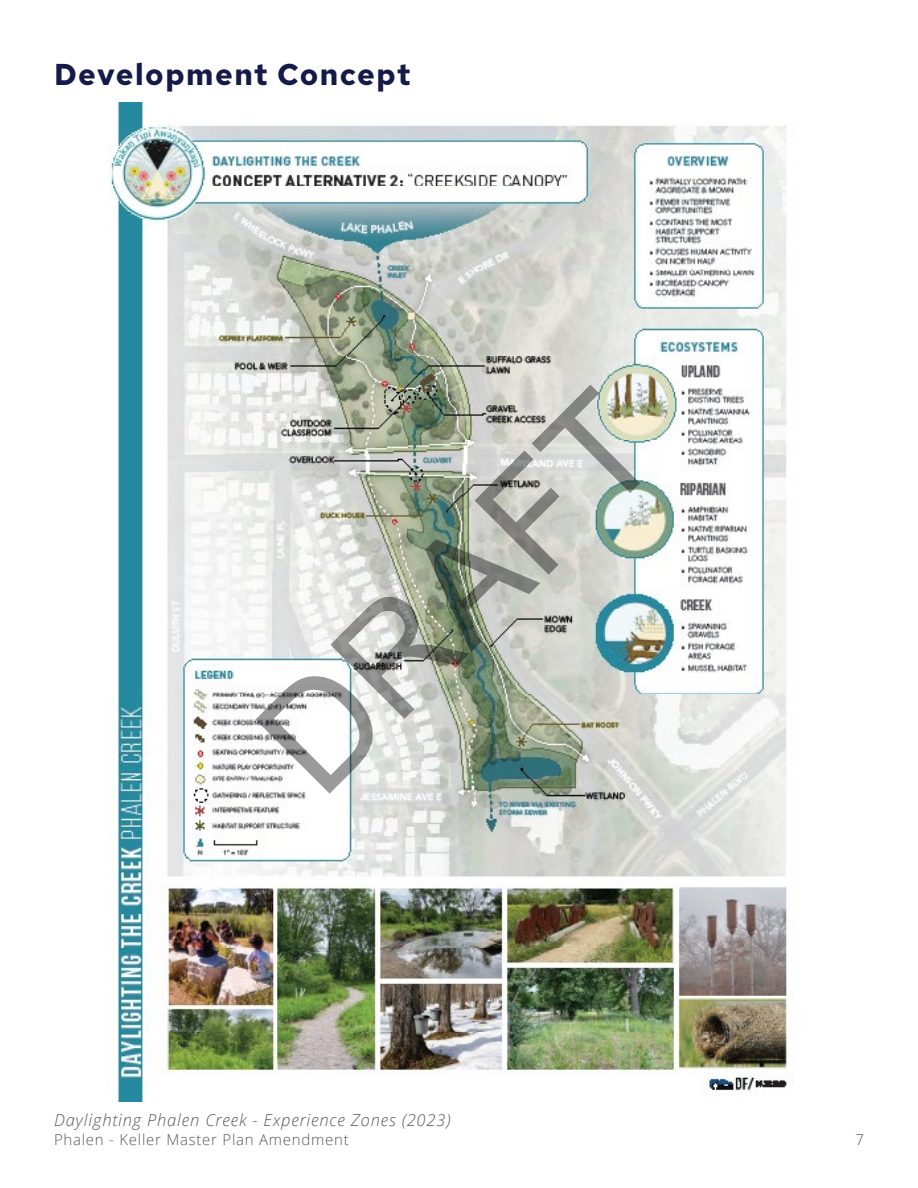
<style>
.page{position:relative;width:918px;height:1188px;background:#fff}
.page>*{position:absolute;margin:0;border:0;box-sizing:border-box;transform-origin:0 0}
.t1{font:146.4px "Arial";color:rgb(0 0 0/.4)}
.t2{font:700 30px "Red Hat Text";letter-spacing:.05em;color:#161a49}
.t3{font:italic 300 16.5px "Open Sans";letter-spacing:.05em;color:#58595b}
.t4{font:300 15px "Open Sans";letter-spacing:.05em;color:#58595b}
</style>
<div class="page">
<img style="left:108px;top:102px;width:680px;height:1000px">
<h2 class="t2" style="left:54px;top:54px;width:358px">Development Concept</h2>
<h1 class="t1" style="left:214px;top:694px;width:489px;rotate:-45deg">DRAFT</h1>
<p class="t3" style="left:54px;top:1109px;width:398px">Daylighting Phalen Creek - Experience Zones (2023)</p>
<p class="t4" style="left:54px;top:1130px;width:296px">Phalen - Keller Master Plan Amendment</p>
<p class="t4" style="left:855px;top:1130px;width:10px">7</p>
</div>
